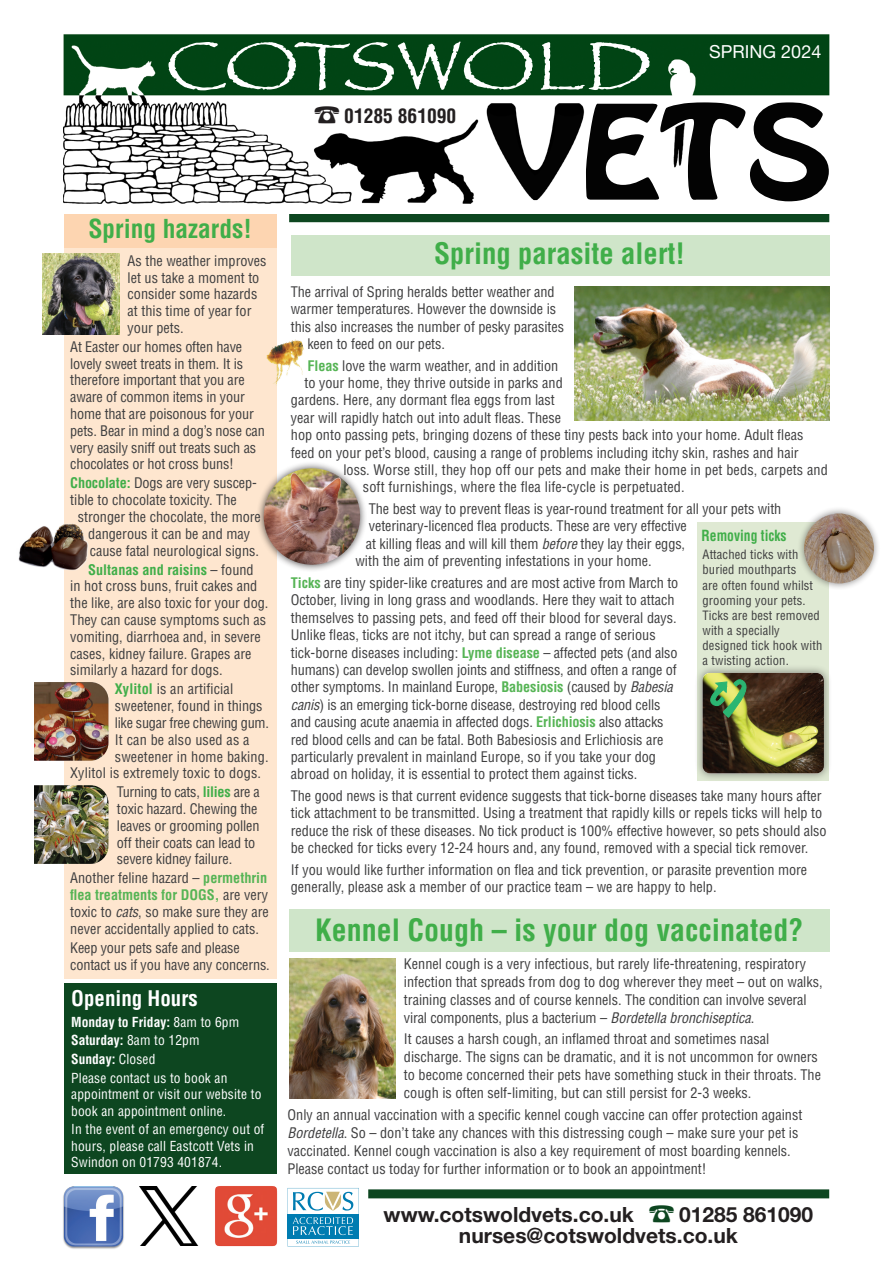
<style>
.page{position:relative;width:893px;height:1263px;background:#fff}
.page>*{position:absolute;margin:0;border:0;box-sizing:border-box;transform-origin:0 0}
.t1{font:700 condensed 30px "Helvetica";color:#40ae49}
.t2{font:700 condensed 28.8px "Helvetica";color:#40ae49}
.t3{font:700 condensed 25.5px "Helvetica";color:#40ae49}
.t4{font:700 21px/21px "Helvetica Neue";color:#231f20;text-align:center}
.t5{font:700 condensed 21px "Helvetica";color:#fff}
.t6{font:700 condensed 19.5px "Helvetica";color:#231f20}
.t7{font:18px "Helvetica Neue";color:#fff}
.t8{font:700 condensed 15px "Helvetica";color:#40ae49;scale:.91 1}
.t9{font:condensed 14.25px/16.8px "Helvetica";color:#3e3e3f}
.t10{font:condensed 14.25px "Helvetica";letter-spacing:-.02em;color:#3e3e3f}
.t11{font:condensed 13.5px/18.6px "Helvetica";letter-spacing:.01em;color:#fff}
.t12{font:condensed 12.6px/15.1px "Helvetica";letter-spacing:.01em;color:#3e3e3f}
.s1{font-weight:700;color:#40ae49}
.s2{font-weight:700;color:#56b455}
.s3{font-style:italic}
.s4{font-weight:700}
.s5{color:#0d4620}
</style>
<div class="page">
<div style="left:64px;top:213px;width:212px;height:766px;background:#fee6cf"></div>
<div style="left:64px;top:213px;width:212px;height:34px;background:#fdd5b1"></div>
<img style="left:34px;top:682px;width:74px;height:79px">
<img style="left:18px;top:523px;width:70px;height:47px">
<img style="left:34px;top:785px;width:74px;height:79px">
<img style="left:43px;top:254px;width:76px;height:81px">
<div style="left:64px;top:983px;width:212px;height:191px;background:#0d4620"></div>
<div style="left:289px;top:213px;width:540px;height:9px;background:#0d4620"></div>
<img style="left:64px;top:34px;width:765px;height:171px">
<div style="left:368px;top:1189px;width:461px;height:9px;background:#0d4620"></div>
<img style="left:63px;top:1186px;width:61px;height:63px">
<img style="left:139px;top:1187px;width:59px;height:58px">
<img style="left:215px;top:1186px;width:63px;height:61px">
<svg style="left:288px;top:1188px;width:71px;height:58px"></svg>
<div style="left:697px;top:522px;width:132px;height:259px;background:#dfe9d3"></div>
<div style="left:694px;top:664px;width:138px;height:118px;background:#231f20;opacity:.5"></div>
<svg style="left:702px;top:673px;width:122px;height:100px;background:#5c572e"></svg>
<div style="left:291px;top:235px;width:538px;height:41px;background:#cfe5c9"></div>
<img style="left:575px;top:287px;width:254px;height:134px">
<img style="left:266px;top:338px;width:38px;height:49px">
<div style="left:256px;top:461px;width:112px;height:111px;background:#231f20;opacity:.75"></div>
<img style="left:264px;top:468px;width:96px;height:97px;border-radius:48px">
<div style="left:797px;top:506px;width:84px;height:84px;background:#231f20;opacity:.5"></div>
<img style="left:804px;top:513px;width:70px;height:70px;border-radius:35px">
<div style="left:289px;top:909px;width:540px;height:42px;background:#cfe5c9"></div>
<img style="left:289px;top:958px;width:106px;height:140px">
<h3 class="t6" style="left:314px;top:104px;width:144px">☎ 01285 861090</h3>
<p class="t7" style="left:709px;top:40px;width:114px">SPRING 2024</p>
<p class="t7" style="left:700px;top:40px;width:78px">AUTUMN</p>
<p class="t7" style="left:801px;top:40px;width:22px">16</p>
<h3 class="t3" style="left:88px;top:214px;width:165px">Spring hazards!</h3>
<p class="t9" style="left:128px;top:252px;width:140px">As the weather improves let us take a moment to consider some hazards at this time of year for your pets.</p>
<p class="t9" style="left:70px;top:338px;width:196px">At Easter our homes often have lovely sweet treats in them. It is therefore important that you are aware of common items in your home that are poisonous for your pets. Bear in mind a dog’s nose can very easily sniff out treats such as chocolates or hot cross buns!</p>
<p class="t9" style="left:70px;top:474px;width:188px"><span class="s1">Chocolate:</span> Dogs are very suscep-</p>
<p class="t9" style="left:70px;top:491px;width:168px">tible to chocolate toxicity. The</p>
<p class="t9" style="left:78px;top:508px;width:185px">stronger the chocolate, the more</p>
<p class="t9" style="left:88px;top:525px;width:163px">dangerous it can be and may</p>
<p class="t9" style="left:90px;top:542px;width:171px">cause fatal neurological signs.</p>
<p class="t9" style="left:70px;top:561px;width:200px;text-indent:18px"><span class="s1">Sultanas and raisins</span> – found<br>in hot cross buns, fruit cakes and the like, are also toxic for your dog.<br>They can cause symptoms such as vomiting, diarrhoea and, in severe cases, kidney failure. Grapes are similarly a hazard for dogs.</p>
<p class="t9" style="left:115px;top:680px;width:120px"><span class="s1">Xylitol</span> is an artificial</p>
<p class="t9" style="left:115px;top:697px;width:149px">sweetener, found in things</p>
<p class="t10" style="left:115px;top:714px;width:156px">like sugar free chewing gum.</p>
<p class="t9" style="left:115px;top:731px;width:136px">It can be also used as a</p>
<p class="t9" style="left:115px;top:748px;width:155px">sweetener in home baking.</p>
<p class="t9" style="left:70px;top:764px;width:192px">Xylitol is extremely toxic to dogs.</p>
<p class="t9" style="left:117px;top:783px;width:144px">Turning to cats, <span class="s1">lilies</span> are a toxic hazard. Chewing the leaves or grooming pollen off their coats can lead to severe kidney failure.</p>
<p class="t9" style="left:70px;top:869px;width:200px;text-align:justify">Another feline hazard – <span class="s2">permethrin flea treatments for DOGS,</span> are very toxic to <span class="s3">cats</span>, so make sure they are never accidentally applied to cats.</p>
<p class="t9" style="left:70px;top:939px;width:201px">Keep your pets safe and please contact us if you have any concerns.</p>
<h3 class="t5" style="left:71px;top:986px;width:128px">Opening Hours</h3>
<p class="t11" style="left:71px;top:1012px;width:170px"><span class="s4">Monday to Friday:</span> 8am to 6pm<br><span class="s4">Saturday:</span> 8am to 12pm<br><span class="s4">Sunday:</span> Closed<br>Please contact us to book an</p>
<p class="t11" style="left:71px;top:1086px;width:192px;line-height:16.5px">appointment or visit our website to book an appointment online.</p>
<p class="t11" style="left:71px;top:1121px;width:195px;line-height:16.5px">In the event of an emergency out of hours, please call Eastcott Vets in<br>Swindon on 01793 401874.</p>
<h2 class="t2" style="left:434px;top:236px;width:253px">Spring parasite alert!</h2>
<p class="t9" style="left:291px;top:283px;width:265px">The arrival of Spring heralds better weather and</p>
<p class="t9" style="left:291px;top:300px;width:267px">warmer temperatures. However the downside is</p>
<p class="t9" style="left:291px;top:318px;width:275px">this also increases the number of pesky parasites</p>
<p class="t9" style="left:307px;top:335px;width:139px">keen to feed on our pets.</p>
<p class="t9" style="left:307px;top:357px;width:252px"><span class="s2">Fleas</span> love the warm weather, and in addition</p>
<p class="t9" style="left:304px;top:374px;width:260px">to your home, they thrive outside in parks and</p>
<p class="t9" style="left:291px;top:392px;width:265px">gardens. Here, any dormant flea eggs from last</p>
<p class="t9" style="left:291px;top:409px;width:272px">year will rapidly hatch out into adult fleas. These</p>
<p class="t9" style="left:291px;top:426px;width:514px">hop onto passing pets, bringing dozens of these tiny pests back into your home. Adult fleas</p>
<p class="t9" style="left:291px;top:444px;width:509px">feed on your pet’s blood, causing a range of problems including itchy skin, rashes and hair</p>
<p class="t9" style="left:343px;top:461px;width:486px">loss. Worse still, they hop off our pets and make their home in pet beds, carpets and</p>
<p class="t9" style="left:363px;top:479px;width:323px">soft furnishings, where the flea life-cycle is perpetuated.</p>
<p class="t9" style="left:369px;top:500px;width:414px">The best way to prevent fleas is year-round treatment for all your pets with</p>
<p class="t9" style="left:369px;top:518px;width:320px">veterinary-licenced flea products. These are very effective</p>
<p class="t9" style="left:366px;top:535px;width:321px">at killing fleas and will kill them <span class="s3">before</span> they lay their eggs,</p>
<p class="t9" style="left:355px;top:552px;width:298px">with the aim of preventing infestations in your home.</p>
<p class="t9" style="left:291px;top:574px;width:389px;line-height:17.4px"><span class="s2">Ticks</span> are tiny spider-like creatures and are most active from March to October, living in long grass and woodlands. Here they wait to attach themselves to passing pets, and feed off their blood for several days.<br>Unlike fleas, ticks are not itchy, but can spread a range of serious tick-borne diseases including: <span class="s2">Lyme disease</span> – affected pets (and also humans) can develop swollen joints and stiffness, and often a range of other symptoms. In mainland Europe, <span class="s2">Babesiosis</span> (caused by <span class="s3">Babesia canis</span>) is an emerging tick-borne disease, destroying red blood cells and causing acute anaemia in affected dogs. <span class="s2">Erlichiosis</span> also attacks red blood cells and can be fatal. Both Babesiosis and Erlichiosis are particularly prevalent in mainland Europe, so if you take your dog abroad on holiday, it is essential to protect them against ticks.</p>
<p class="t9" style="left:291px;top:787px;width:537px;line-height:17.4px">The good news is that current evidence suggests that tick-borne diseases take many hours after tick attachment to be transmitted. Using a treatment that rapidly kills or repels ticks will help to reduce the risk of these diseases. No tick product is 100% effective however, so pets should also be checked for ticks every 12-24 hours and, any found, removed with a special tick remover.</p>
<p class="t9" style="left:291px;top:861px;width:518px;line-height:17.4px">If you would like further information on flea and tick prevention, or parasite prevention more generally, please ask a member of our practice team – we are happy to help.</p>
<p class="t8" style="left:702px;top:526px;width:95px">Removing ticks</p>
<p class="t12" style="left:702px;top:547px;width:121px">Attached ticks with buried mouthparts<br>are often found whilst grooming your pets.<br>Ticks are best removed with a specially designed tick hook with a twisting action.</p>
<h1 class="t1" style="left:315px;top:911px;width:490px">Kennel Cough – is your dog vaccinated?</h1>
<p class="t9" style="left:404px;top:954px;width:420px;line-height:18px">Kennel cough is a very infectious, but rarely life-threatening, respiratory infection that spreads from dog to dog wherever they meet – out on walks, training classes and of course kennels. The condition can involve several viral components, plus a bacterium – <span class="s3">Bordetella bronchiseptica</span>.</p>
<p class="t9" style="left:404px;top:1030px;width:419px;line-height:18px">It causes a harsh cough, an inflamed throat and sometimes nasal discharge. The signs can be dramatic, and it is not uncommon for owners to become concerned their pets have something stuck in their throats. The cough is often self-limiting, but can still persist for 2-3 weeks.</p>
<p class="t9" style="left:288px;top:1105px;width:516px;line-height:18px">Only an annual vaccination with a specific kennel cough vaccine can offer protection against <span class="s3">Bordetella</span>. So – don’t take any chances with this distressing cough – make sure your pet is vaccinated. Kennel cough vaccination is also a key requirement of most boarding kennels.<br>Please contact us today for further information or to book an appointment!</p>
<h3 class="t4" style="left:384px;top:1203px;width:431px">www.cotswoldvets.co.uk <span class="s5">☎</span> 01285 861090 nurses@cotswoldvets.co.uk</h3>
</div>
